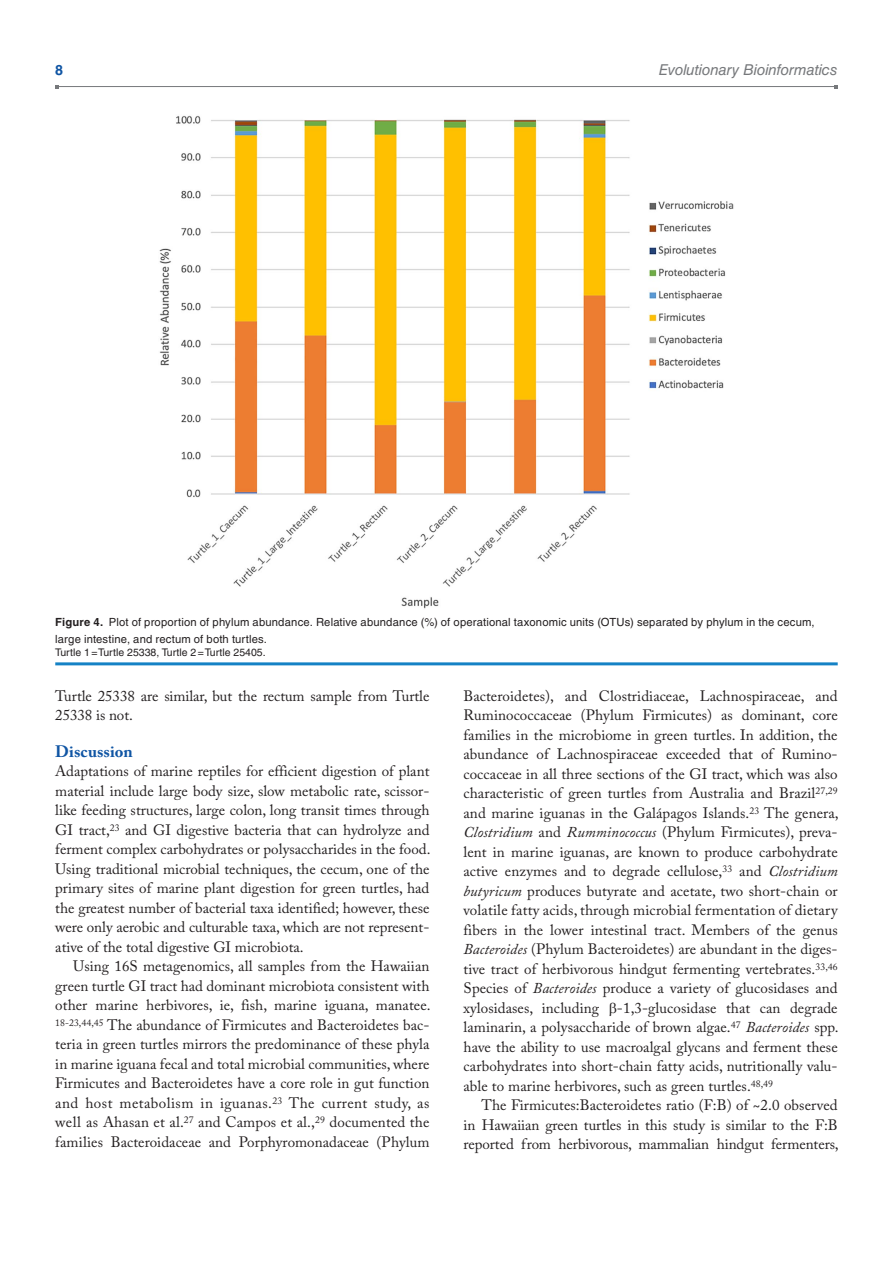
<style>
.page{position:relative;width:893px;height:1263px;background:#fff}
.page>*{position:absolute;margin:0;border:0;box-sizing:border-box;transform-origin:0 0}
.t1{font:700 16.5px "Adobe Caslon Pro";letter-spacing:.005em;color:#1055a4}
.t2{font:15px/19.5px "Adobe Caslon Pro";letter-spacing:.005em;color:#231f20;text-align:justify}
.t3{font:italic 15px "Helvetica LT Std";letter-spacing:-.005em;color:#76787b}
.t4{font:700 14.25px "Helvetica LT Std";color:#1055a4}
.t5{font:11.25px/16.5px "Helvetica LT Std";letter-spacing:.015em;color:#231f20}
.t6{font:10.5px "Helvetica LT Std";color:#231f20}
.s1{font-weight:700}
.s2{font-style:italic}
</style>
<div class="page">
<hr style="left:57px;top:86px;width:779px;height:1px;background:#76787b">
<hr style="left:55px;top:662px;width:783px;height:3px;background:#1582c5">
<img style="left:159px;top:115px;width:575px;height:494px">
<p class="t4" style="left:55px;top:61px;width:9px">8</p>
<p class="t3" style="left:659px;top:61px;width:180px">Evolutionary Bioinformatics</p>
<p class="t5" style="left:55px;top:614px;width:761px"><span class="s1">Figure 4.</span> Plot of proportion of phylum abundance. Relative abundance (%) of operational taxonomic units (OTUs) separated by phylum in the cecum, large intestine, and rectum of both turtles.</p>
<p class="t6" style="left:55px;top:646px;width:212px">Turtle 1=Turtle 25338, Turtle 2=Turtle 25405.</p>
<p class="t2" style="left:55px;top:686px;width:376px">Turtle 25338 are similar, but the rectum sample from Turtle<br>25338 is not.</p>
<p class="t1" style="left:55px;top:741px;width:79px">Discussion</p>
<p class="t2" style="left:55px;top:761px;width:377px">Adaptations of marine reptiles for efficient digestion of plant material include large body size, slow metabolic rate, scissor&shy;like feeding structures, large colon, long transit times through GI tract,<sup>23</sup> and GI digestive bacteria that can hydrolyze and ferment complex carbohydrates or polysaccharides in the food.<br>Using traditional microbial techniques, the cecum, one of the primary sites of marine plant digestion for green turtles, had the greatest number of bacterial taxa identified; however, these were only aerobic and culturable taxa, which are not represent&shy;ative of the total digestive GI microbiota.</p>
<p class="t2" style="left:55px;top:956px;width:377px;text-indent:18px">Using 16S metagenomics, all samples from the Hawaiian green turtle GI tract had dominant microbiota consistent with other marine herbivores, ie, fish, marine iguana, manatee.<br><sup>18-23,44,45</sup> The abundance of Firmicutes and Bacteroidetes bac&shy;teria in green turtles mirrors the predominance of these phyla in marine iguana fecal and total microbial communities, where Firmicutes and Bacteroidetes have a core role in gut function and host metabolism in iguanas.<sup>23</sup> The current study, as well as Ahasan et al.<sup>27</sup> and Campos et al.,<sup>29</sup> documented the families Bacteroidaceae and Porphyromonadaceae (Phylum</p>
<p class="t2" style="left:463px;top:686px;width:377px;text-align:left">Bacteroidetes), and Clostridiaceae, Lachnospiraceae, and Ruminococcaceae (Phylum Firmicutes) as dominant, core families in the microbiome in green turtles. In addition, the abundance of Lachnospiraceae exceeded that of Rumino&shy;coccaceae in all three sections of the GI tract, which was also characteristic of green turtles from Australia and Brazil<sup>27,29 </sup>and marine iguanas in the Galápagos Islands.<sup>23</sup> The genera, <span class="s2">Clostridium</span> and <span class="s2">Rumminococcus</span> (Phylum Firmicutes), preva&shy;lent in marine iguanas, are known to produce carbohydrate active enzymes and to degrade cellulose,<sup>33</sup> and <span class="s2">Clostridium butyricum</span> produces butyrate and acetate, two short-chain or volatile fatty acids, through microbial fermentation of dietary fibers in the lower intestinal tract. Members of the genus <span class="s2">Bacteroides</span> (Phylum Bacteroidetes) are abundant in the diges&shy;tive tract of herbivorous hindgut fermenting vertebrates.<sup>33,46<br></sup>Species of <span class="s2">Bacteroides</span> produce a variety of glucosidases and xylosidases, including -1,3-glucosidase that can degrade laminarin, a polysaccharide of brown algae.<sup>47</sup> <span class="s2">Bacteroides</span> spp. have the ability to use macroalgal glycans and ferment these carbohydrates into short-chain fatty acids, nutritionally valu&shy;able to marine herbivores, such as green turtles.<sup>48,49</sup></p>
<p class="t2" style="left:463px;top:1095px;width:377px;text-indent:18px">The Firmicutes:Bacteroidetes ratio (F:B) of ~2.0 observed in Hawaiian green turtles in this study is similar to the F:B reported from herbivorous, mammalian hindgut fermenters,</p>
</div>
